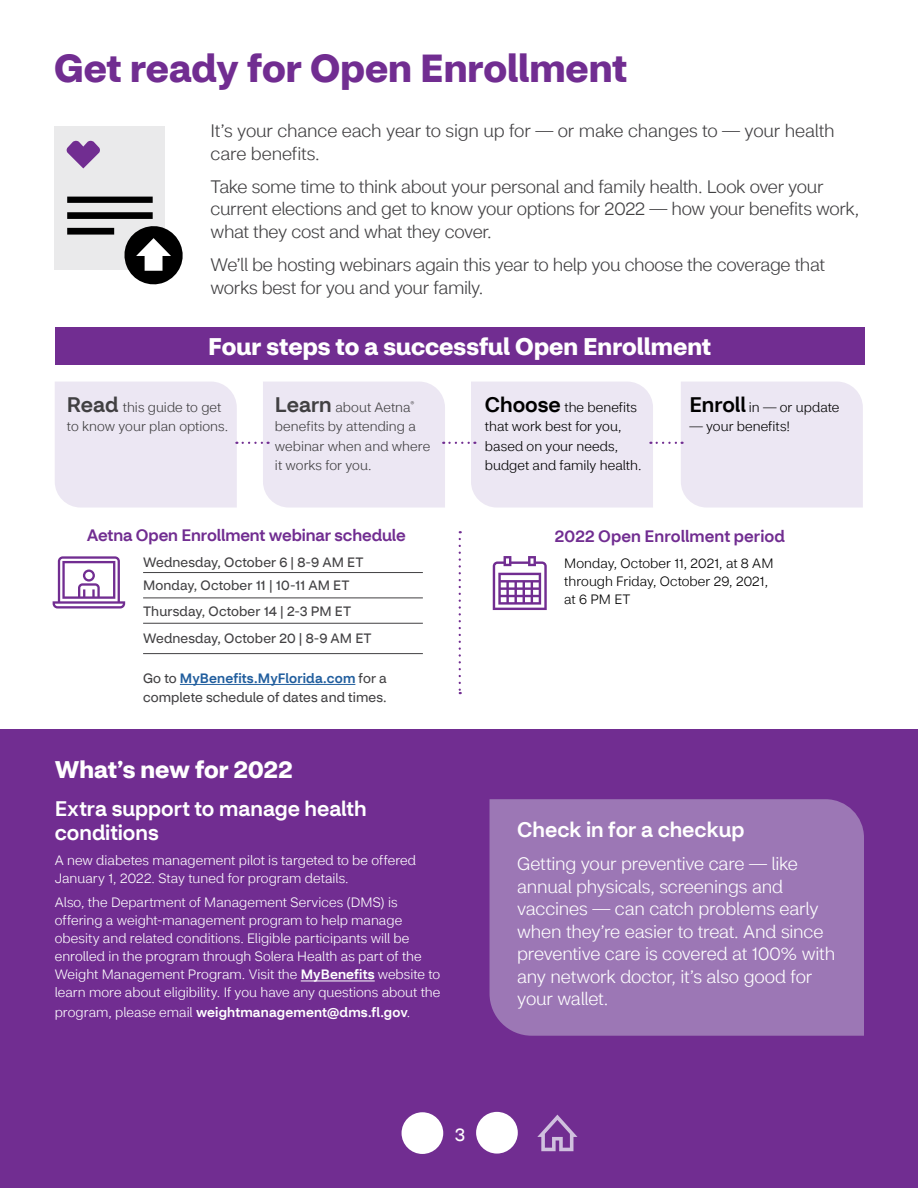
<style>
.page{position:relative;width:918px;height:1188px;background:#fff}
.page>*{position:absolute;margin:0;border:0;box-sizing:border-box;transform-origin:0 0}
.t1{font:700 39px "CVS Health Sans";letter-spacing:-.005em;color:#712d91}
.t2{font:700 24px "CVS Health Sans";color:#fff}
.t3{font:500 21px/24px "CVS Health Sans";color:#fff}
.t4{font:300 18px/22.5px "CVS Health Sans";letter-spacing:-.02em;color:#414042}
.t5{font:300 18px/22.5px "CVS Health Sans";letter-spacing:-.01em;color:#fff}
.t6{font:18px "CVS Health Sans";color:#fff}
.t7{font:500 16.5px "CVS Health Sans";color:#712d91}
.t8{font:300 13.5px/18px "CVS Health Sans";color:#fff}
.t9{font:300 13.5px/19.5px "CVS Health Sans";letter-spacing:.005em;color:#000}
.t10{font:13.5px/19.5px "CVS Health Sans";letter-spacing:.01em;color:#414042}
.t11{font:300 13.5px/19.5px "CVS Health Sans";color:#414042}
.t12{font:500 13.5px "CVS Health Sans";letter-spacing:.015em;color:#fff}
.s1{font-weight:500;font-size:21px}
.s2{font-weight:500;color:#215e9e}
.s3{font-weight:500}
.s4{font-weight:300}
</style>
<div class="page">
<div style="left:0;top:729px;width:918px;height:459px;background:#712d91"></div>
<div style="left:476px;top:1112px;width:42px;height:42px;background:#fff;border-radius:50%"></div>
<div style="left:402px;top:1112px;width:41px;height:42px;background:#fff;border-radius:50%"></div>
<svg style="left:53px;top:556px;width:370px;height:98px"></svg>
<hr style="left:301px;top:981px;width:74px;height:1px;background:#fff">
<hr style="left:180px;top:684px;width:175px;height:1px;background:#215e9e">
<div style="left:490px;top:799px;width:374px;height:237px;background:#9c77b5"></div>
<svg style="left:493px;top:556px;width:54px;height:54px"></svg>
<div style="left:55px;top:382px;width:182px;height:126px;background:#ece7f3"></div>
<svg style="left:243px;top:382px;width:620px;height:126px;background:#eee9f4"></svg>
<div style="left:55px;top:327px;width:810px;height:38px;background:#712d91"></div>
<svg style="left:459px;top:539px;width:2px;height:155px"></svg>
<div style="left:55px;top:126px;width:110px;height:144px;background:#eaeaeb"></div>
<svg style="left:66px;top:141px;width:34px;height:27px"></svg>
<svg style="left:67px;top:197px;width:116px;height:88px"></svg>
<svg style="left:537px;top:1115px;width:40px;height:36px"></svg>
<h2 class="t1" style="left:54px;top:43px;width:575px">Get ready for Open Enrollment</h2>
<p class="t4" style="left:211px;top:120px;width:626px">It’s your chance each year to sign up for — or make changes to — your health care benefits.</p>
<p class="t4" style="left:211px;top:175px;width:650px">Take some time to think about your personal and family health. Look over your current elections and get to know your options for 2022 — how your benefits work, what they cost and what they cover.</p>
<p class="t4" style="left:211px;top:254px;width:616px">We’ll be hosting webinars again this year to help you choose the coverage that works best for you and your family.</p>
<h3 class="t2" style="left:208px;top:331px;width:504px">Four steps to a successful Open Enrollment</h3>
<p class="t11" style="left:67px;top:397px;width:163px"><span class="s1">Read</span> this guide to get to know your plan options.</p>
<p class="t11" style="left:275px;top:397px;width:157px"><span class="s1">Learn</span> about Aetna<sup>® </sup>benefits by attending a webinar when and where it works for you.</p>
<p class="t9" style="left:485px;top:397px;width:158px"><span class="s1">Choose</span> the benefits that work best for you, based on your needs, budget and family health.</p>
<p class="t9" style="left:689px;top:397px;width:152px"><span class="s1">Enroll</span> in — or update</p>
<p class="t9" style="left:689px;top:417px;width:102px">— your benefits!</p>
<h4 class="t7" style="left:87px;top:525px;width:320px">Aetna Open Enrollment webinar schedule</h4>
<p class="t10" style="left:143px;top:552px;width:222px">Wednesday, October 6 | 8-9 AM ET</p>
<p class="t10" style="left:143px;top:576px;width:208px">Monday, October 11 | 10-11 AM ET</p>
<p class="t10" style="left:143px;top:601px;width:210px">Thursday, October 14 | 2-3 PM ET</p>
<p class="t10" style="left:143px;top:629px;width:230px">Wednesday, October 20 | 8-9 AM ET</p>
<p class="t10" style="left:143px;top:668px;width:245px">Go to <span class="s2">MyBenefits.MyFlorida.com</span> for a complete schedule of dates and times.</p>
<h3 class="t2" style="left:55px;top:755px;width:239px">What’s new for 2022</h3>
<h4 class="t3" style="left:55px;top:797px;width:313px">Extra support to manage health conditions</h4>
<p class="t8" style="left:55px;top:851px;width:363px">A new diabetes management pilot is targeted to be offered<br>January 1, 2022. Stay tuned for program details.</p>
<p class="t8" style="left:55px;top:894px;width:387px">Also, the Department of Management Services (DMS) is offering a weight-management program to help manage obesity and related conditions. Eligible participants will be enrolled in the program through Solera Health as part of the Weight Management Program. Visit the <span class="s3">MyBenefits</span> website to learn more about eligibility. If you have any questions about the</p>
<p class="t12" style="left:55px;top:1004px;width:357px"><span class="s4">program, please email</span> weightmanagement@dms.fl.gov<span class="s4">.</span></p>
<h3 class="t6" style="left:455px;top:1123px;width:12px">3</h3>
<h4 class="t7" style="left:555px;top:526px;width:232px">2022 Open Enrollment period</h4>
<p class="t9" style="left:564px;top:555px;width:211px;line-height:18px">Monday, October 11, 2021, at 8 AM through Friday, October 29, 2021, at 6 PM ET</p>
<h4 class="t3" style="left:517px;top:818px;width:229px">Check in for a checkup</h4>
<p class="t5" style="left:517px;top:853px;width:319px">Getting your preventive care — like annual physicals, screenings and vaccines — can catch problems early when they’re easier to treat. And since preventive care is covered at 100% with any network doctor, it’s also good for your wallet.</p>
</div>
